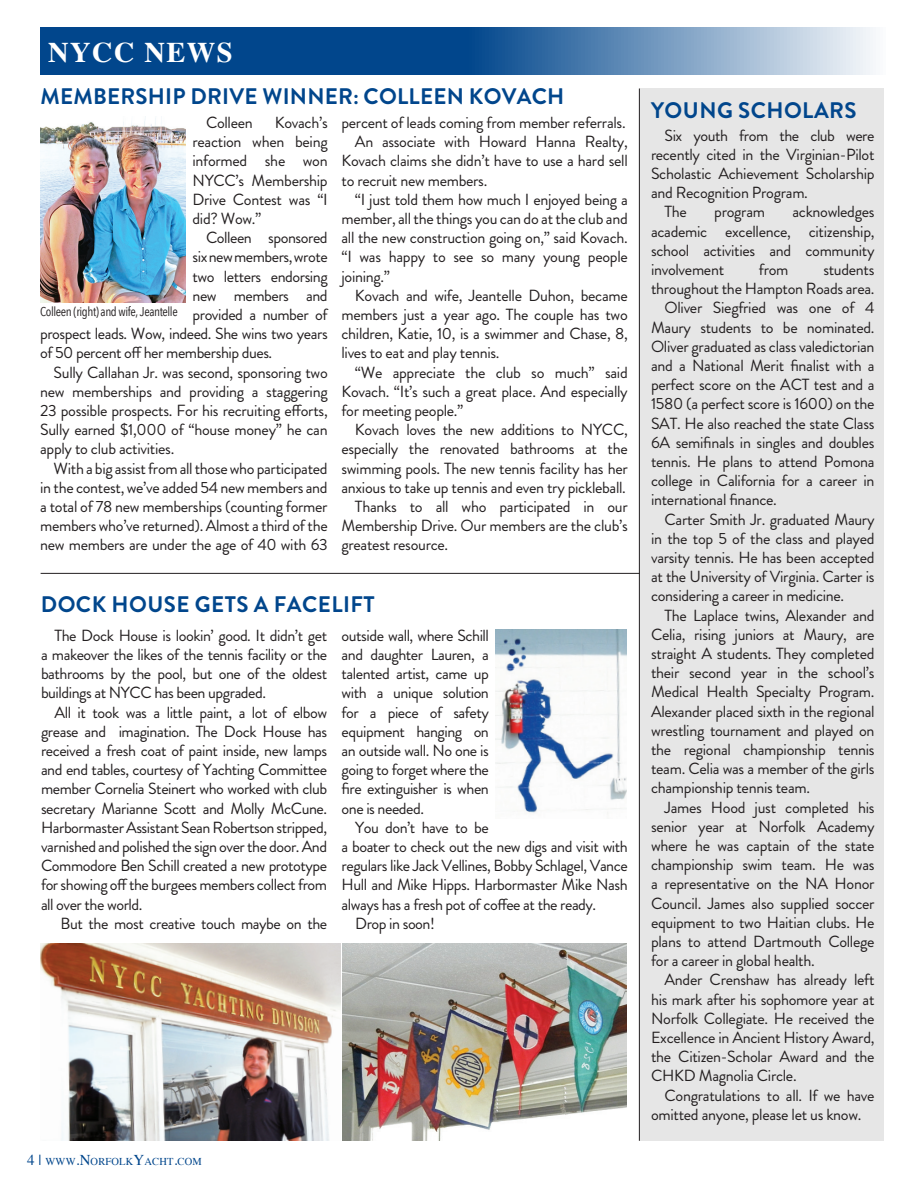
<style>
.page{position:relative;width:918px;height:1188px;background:#fff}
.page>*{position:absolute;margin:0;border:0;box-sizing:border-box;transform-origin:0 0}
.t1{font:700 28.5px "Times";letter-spacing:.05em;color:#fff}
.Sub_Header{font:700 22.5px "Brandon Grotesque";letter-spacing:.01em;color:#01468c}
.BODY_TEXT{font:16.2px/19.2px "Brandon Grotesque";letter-spacing:-.02em;color:#231f20;text-align:justify}
.BODY_TEXT-2{font:12.75px "Avenir Next Condensed";letter-spacing:-.03em;color:#231f20}
.t2{font:10.5px "Times";letter-spacing:.015em;color:#01468c}
.s1{font-size:15px}
</style>
<div class="page">
<div style="left:640px;top:89px;width:244px;height:1052px;background:#e6e6e6"></div>
<svg style="left:41px;top:27px;width:832px;height:48px;background:#3c70a6"></svg>
<hr style="left:41px;top:573px;width:599px;height:1px;background:#231f20">
<img style="left:40px;top:944px;width:300px;height:197px">
<img style="left:343px;top:944px;width:283px;height:197px">
<img style="left:496px;top:630px;width:130px;height:184px">
<img style="left:40px;top:118px;width:146px;height:184px">
<hr style="left:639px;top:89px;width:1px;height:1052px;background:#231f20">
<p class="t1" style="left:48px;top:25px;width:186px">NYCC NEWS</p>
<p class="Sub_Header" style="left:41px;top:81px;width:525px">MEMBERSHIP DRIVE WINNER: COLLEEN KOVACH</p>
<p class="BODY_TEXT" style="left:193px;top:113px;width:137px;text-indent:82px">Kovach’s reaction when being informed she won NYCC’s Membership Drive Contest was “I did? Wow.”</p>
<p class="BODY_TEXT" style="left:206px;top:228px;width:123px">Colleen sponsored</p>
<p class="BODY_TEXT" style="left:193px;top:247px;width:137px">six new members, wrote</p>
<p class="BODY_TEXT" style="left:193px;top:267px;width:137px">two letters endorsing</p>
<p class="BODY_TEXT" style="left:193px;top:286px;width:137px">new members and</p>
<p class="BODY_TEXT" style="left:193px;top:305px;width:137px">provided a number of</p>
<p class="BODY_TEXT" style="left:40px;top:324px;width:289px">prospect leads. Wow, indeed. She wins two years</p>
<p class="BODY_TEXT" style="left:40px;top:343px;width:234px">of 50 percent off her membership dues.</p>
<p class="BODY_TEXT" style="left:40px;top:363px;width:289px;text-indent:14px">Sully Callahan Jr. was second, sponsoring two new memberships and providing a staggering 23 possible prospects. For his recruiting efforts, Sully earned $1,000 of “house money” he can apply to club activities.</p>
<p class="BODY_TEXT" style="left:40px;top:459px;width:289px;text-indent:14px">With a big assist from all those who participated in the contest, we’ve added 54 new members and a total of 78 new memberships (counting former members who’ve returned). Almost a third of the new members are under the age of 40 with 63</p>
<p class="BODY_TEXT" style="left:206px;top:113px;width:48px">Colleen</p>
<p class="BODY_TEXT-2" style="left:40px;top:300px;width:139px">Colleen (right) and wife, Jeantelle</p>
<p class="BODY_TEXT" style="left:341px;top:113px;width:286px">percent of leads coming from member referrals.</p>
<p class="BODY_TEXT" style="left:341px;top:132px;width:288px;text-indent:14px">An associate with Howard Hanna Realty, Kovach claims she didn’t have to use a hard sell to recruit new members.</p>
<p class="BODY_TEXT" style="left:341px;top:190px;width:288px;text-indent:14px">“I just told them how much I enjoyed being a member, all the things you can do at the club and all the new construction going on,” said Kovach. “I was happy to see so many young people joining.”</p>
<p class="BODY_TEXT" style="left:341px;top:286px;width:288px;text-indent:14px">Kovach and wife, Jeantelle Duhon, became members just a year ago. The couple has two children, Katie, 10, is a swimmer and Chase, 8, lives to eat and play tennis.</p>
<p class="BODY_TEXT" style="left:341px;top:363px;width:288px;text-indent:14px">“We appreciate the club so much” said Kovach. “It’s such a great place. And especially for meeting people.”</p>
<p class="BODY_TEXT" style="left:341px;top:420px;width:288px;text-indent:14px">Kovach loves the new additions to NYCC, especially the renovated bathrooms at the swimming pools. The new tennis facility has her anxious to take up tennis and even try pickleball.</p>
<p class="BODY_TEXT" style="left:341px;top:497px;width:288px;text-indent:14px">Thanks to all who participated in our Membership Drive. Our members are the club’s greatest resource.</p>
<p class="Sub_Header" style="left:41px;top:588px;width:335px">DOCK HOUSE GETS A FACELIFT</p>
<p class="BODY_TEXT" style="left:41px;top:626px;width:288px;text-indent:14px">The Dock House is lookin’ good. It didn’t get a makeover the likes of the tennis facility or the bathrooms by the pool, but one of the oldest buildings at NYCC has been upgraded.</p>
<p class="BODY_TEXT" style="left:41px;top:703px;width:288px;text-indent:14px">All it took was a little paint, a lot of elbow grease and imagination. The Dock House has received a fresh coat of paint inside, new lamps and end tables, courtesy of Yachting Committee member Cornelia Steinert who worked with club secretary Marianne Scott and Molly McCune.<br>Harbormaster Assistant Sean Robertson stripped, varnished and polished the sign over the door. And Commodore Ben Schill created a new prototype for showing off the burgees members collect from all over the world.</p>
<p class="BODY_TEXT" style="left:61px;top:914px;width:268px">But the most creative touch maybe on the</p>
<p class="BODY_TEXT" style="left:342px;top:626px;width:149px">outside wall, where Schill and daughter Lauren, a talented artist, came up with a unique solution for a piece of safety equipment hanging on an outside wall. No one is going to forget where the fire extinguisher is when one is needed.</p>
<p class="BODY_TEXT" style="left:342px;top:818px;width:288px;text-align:left;text-indent:14px">You don’t have to be<br>a boater to check out the new digs and visit with regulars like Jack Vellines, Bobby Schlagel, Vance Hull and Mike Hipps. Harbormaster Mike Nash always has a fresh pot of coffee at the ready.</p>
<p class="BODY_TEXT" style="left:355px;top:914px;width:81px">Drop in soon!</p>
<p class="t2" style="left:27px;top:1151px;width:176px"><span class="s1">4 |</span> WWW<span class="s1">.N</span>ORFOLK<span class="s1">Y</span>ACHT<span class="s1">.</span>COM</p>
<p class="Sub_Header" style="left:651px;top:94px;width:207px">YOUNG SCHOLARS</p>
<p class="BODY_TEXT" style="left:651px;top:126px;width:225px;text-indent:14px">Six youth from the club were recently cited in the Virginian-Pilot Scholastic Achievement Scholarship and Recognition Program.</p>
<p class="BODY_TEXT" style="left:665px;top:202px;width:24px">The</p>
<p class="BODY_TEXT" style="left:714px;top:202px;width:52px">program</p>
<p class="BODY_TEXT" style="left:651px;top:202px;width:225px;text-indent:141px">acknowledges academic excellence, citizenship, school activities and community involvement</p>
<p class="BODY_TEXT" style="left:759px;top:260px;width:31px">from</p>
<p class="BODY_TEXT" style="left:651px;top:260px;width:225px;text-align:right">students<br>throughout the Hampton Roads area.</p>
<p class="BODY_TEXT" style="left:651px;top:298px;width:225px;text-indent:14px">Oliver Siegfried was one of 4<br>Maury students to be nominated.<br>Oliver graduated as class valedictorian and a National Merit finalist with a perfect score on the ACT test and a 1580 (a perfect score is 1600) on the SAT. He also reached the state Class 6A semifinals in singles and doubles tennis. He plans to attend Pomona college in California for a career in international finance.</p>
<p class="BODY_TEXT" style="left:651px;top:510px;width:225px;text-indent:14px">Carter Smith Jr. graduated Maury in the top 5 of the class and played varsity tennis. He has been accepted at the University of Virginia. Carter is considering a career in medicine.</p>
<p class="BODY_TEXT" style="left:651px;top:606px;width:225px;text-indent:14px">The Laplace twins, Alexander and Celia, rising juniors at Maury, are straight A students. They completed their second year in the school’s Medical Health Specialty Program.<br>Alexander placed sixth in the regional wrestling tournament and played on the regional championship tennis team. Celia was a member of the girls championship tennis team.</p>
<p class="BODY_TEXT" style="left:651px;top:798px;width:225px;text-indent:14px">James Hood just completed his senior year at Norfolk Academy where he was captain of the state championship swim team. He was a representative on the NA Honor Council. James also supplied soccer equipment to two Haitian clubs. He plans to attend Dartmouth College for a career in global health.</p>
<p class="BODY_TEXT" style="left:651px;top:970px;width:225px;text-indent:14px">Ander Crenshaw has already left his mark after his sophomore year at Norfolk Collegiate. He received the Excellence in Ancient History Award, the Citizen-Scholar Award and the CHKD Magnolia Circle.</p>
<p class="BODY_TEXT" style="left:651px;top:1086px;width:225px;text-indent:14px">Congratulations to all. If we have omitted anyone, please let us know.</p>
</div>
